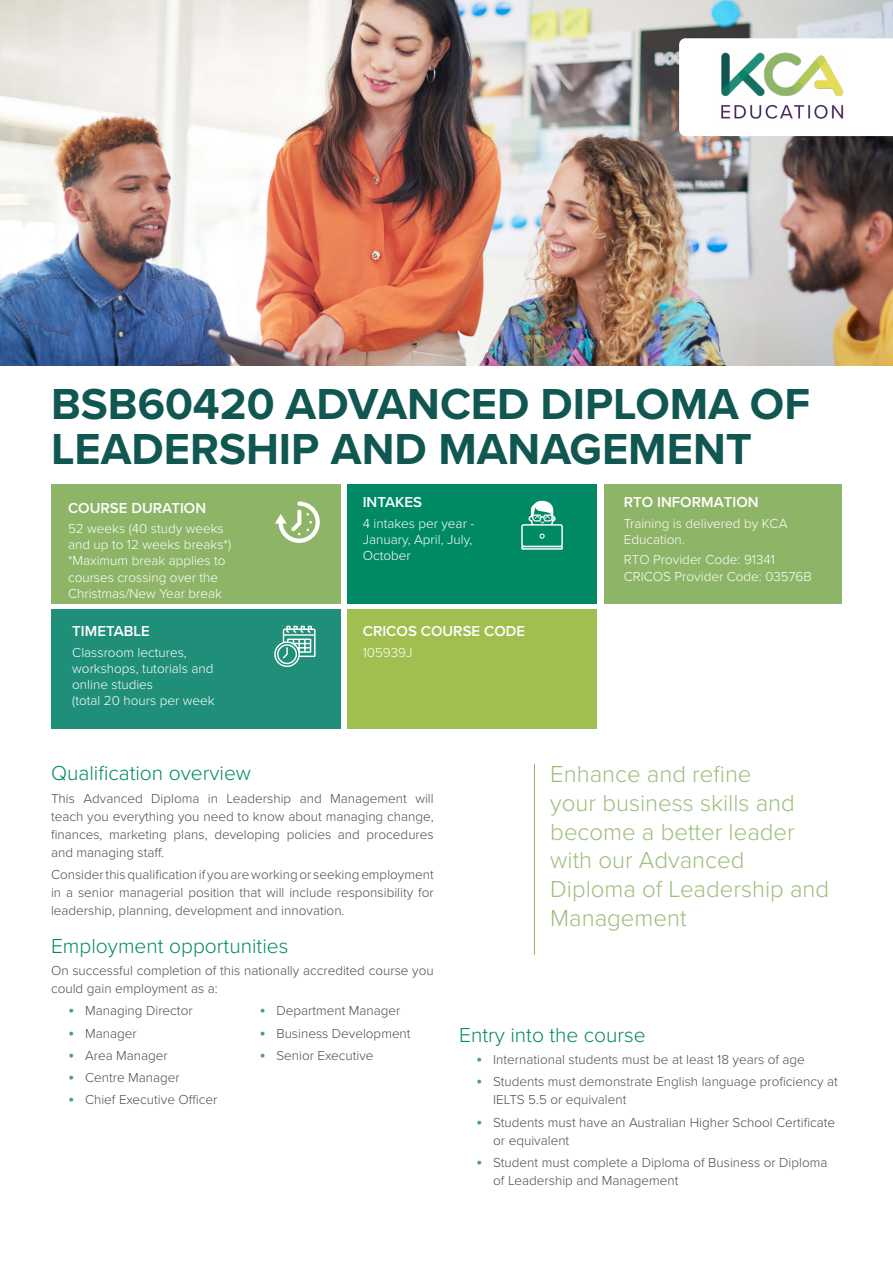
<style>
.page{position:relative;width:893px;height:1263px;background:#fff}
.page>*{position:absolute;margin:0;border:0;box-sizing:border-box;transform-origin:0 0}
.t1{font:700 45px/45px "Proxima Nova";color:#115751}
.t2{font:300 24px/28.8px "Proxima Nova";color:#9ebe7c}
.t3{font:300 21px "Proxima Nova";color:#008965}
.t4{font:600 15px "Proxima Nova";color:#fff}
.t5{font:300 13.5px/18px "Proxima Nova";color:#4d4d4f}
.t6{font:300 13.5px/16.2px "Proxima Nova";color:#fff}
.s1{font-weight:400;font-size:18px;color:#4f9b87}
</style>
<div class="page">
<img style="left:0;top:0;width:893px;height:366px">
<svg style="left:679px;top:38px;width:214px;height:98px"></svg>
<div style="left:51px;top:485px;width:289px;height:119px;background:#8eb567"></div>
<div style="left:347px;top:485px;width:250px;height:119px;background:#008965"></div>
<div style="left:51px;top:610px;width:289px;height:119px;background:#1f8f79"></div>
<div style="left:347px;top:610px;width:250px;height:119px;background:#a1bf51"></div>
<div style="left:604px;top:485px;width:238px;height:119px;background:#8eb567"></div>
<svg style="left:275px;top:501px;width:45px;height:42px"></svg>
<svg style="left:521px;top:500px;width:42px;height:50px"></svg>
<hr style="left:534px;top:764px;width:1px;height:191px;background:#8eb567">
<img style="left:719px;top:51px;width:127px;height:70px">
<svg style="left:274px;top:626px;width:42px;height:41px"></svg>
<h1 class="t1" style="left:51px;top:381px;width:760px">BSB60420 ADVANCED DIPLOMA OF<br>LEADERSHIP AND MANAGEMENT</h1>
<p class="t4" style="left:363px;top:491px;width:61px">INTAKES</p>
<p class="t6" style="left:363px;top:514px;width:113px">4 intakes per year -<br>January, April, July,<br>October</p>
<p class="t4" style="left:624px;top:491px;width:136px">RTO INFORMATION</p>
<p class="t6" style="left:624px;top:514px;width:165px">Training is delivered by KCA<br>Education.</p>
<p class="t6" style="left:624px;top:551px;width:190px">RTO Provider Code: 91341<br>CRICOS Provider Code: 03576B</p>
<p class="t4" style="left:68px;top:496px;width:140px">COURSE DURATION</p>
<p class="t6" style="left:68px;top:520px;width:165px">52 weeks (40 study weeks and up to 12 weeks breaks*) *Maximum break applies to courses crossing over the<br>Christmas/New Year break</p>
<p class="t4" style="left:72px;top:620px;width:79px">TIMETABLE</p>
<p class="t6" style="left:72px;top:643px;width:144px">Classroom lectures, workshops, tutorials and online studies<br>(total 20 hours per week</p>
<p class="t4" style="left:363px;top:620px;width:164px">CRICOS COURSE CODE</p>
<p class="t6" style="left:363px;top:643px;width:51px">105939J</p>
<h3 class="t3" style="left:51px;top:758px;width:201px">Qualification overview</h3>
<p class="t5" style="left:51px;top:788px;width:384px;text-align:justify">This Advanced Diploma in Leadership and Management will teach you everything you need to know about managing change, finances, marketing plans, developing policies and procedures and managing staff.</p>
<p class="t5" style="left:51px;top:865px;width:384px;text-align:justify">Consider this qualification if you are working or seeking employment in a senior managerial position that will include responsibility for leadership, planning, development and innovation.</p>
<h3 class="t3" style="left:51px;top:930px;width:239px">Employment opportunities</h3>
<p class="t5" style="left:51px;top:961px;width:384px">On successful completion of this nationally accredited course you could gain employment as a:</p>
<p class="t5" style="left:68px;top:1001px;width:126px"><span class="s1">•</span> Managing Director</p>
<p class="t5" style="left:68px;top:1023px;width:70px"><span class="s1">•</span> Manager</p>
<p class="t5" style="left:68px;top:1046px;width:101px"><span class="s1">•</span> Area Manager</p>
<p class="t5" style="left:68px;top:1068px;width:113px"><span class="s1">•</span> Centre Manager</p>
<p class="t5" style="left:68px;top:1090px;width:151px"><span class="s1">•</span> Chief Executive Officer</p>
<p class="t5" style="left:259px;top:1001px;width:143px"><span class="s1">•</span> Department Manager</p>
<p class="t5" style="left:259px;top:1023px;width:153px"><span class="s1">•</span> Business Development</p>
<p class="t5" style="left:259px;top:1046px;width:116px"><span class="s1">•</span> Senior Executive</p>
<h2 class="t2" style="left:550px;top:758px;width:280px">Enhance and refine<br>your business skills and become a better leader with our Advanced<br>Diploma of Leadership and<br>Management</h2>
<h3 class="t3" style="left:459px;top:1019px;width:188px">Entry into the course</h3>
<p class="t5" style="left:476px;top:1050px;width:330px"><span class="s1">•</span> International students must be at least 18 years of age</p>
<p class="t5" style="left:493px;top:1072px;width:346px;text-indent:-17px"><span class="s1">•</span> Students must demonstrate English language proficiency at<br>IELTS 5.5 or equivalent</p>
<p class="t5" style="left:493px;top:1112px;width:344px;text-indent:-17px"><span class="s1">•</span> Students must have an Australian Higher School Certificate or equivalent</p>
<p class="t5" style="left:493px;top:1153px;width:336px;text-indent:-17px"><span class="s1">•</span> Student must complete a Diploma of Business or Diploma of Leadership and Management</p>
</div>
